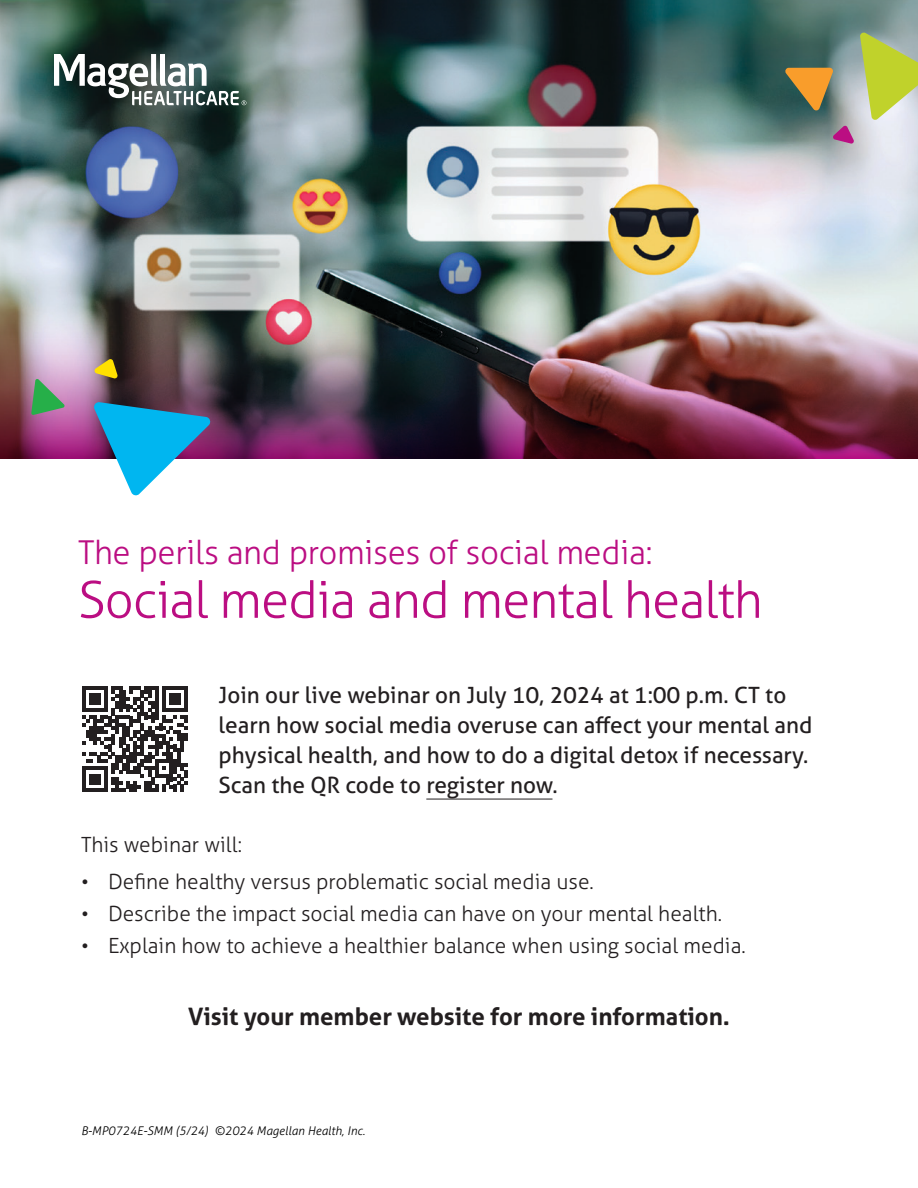
<style>
.page{position:relative;width:918px;height:1188px;background:#fff}
.page>*{position:absolute;margin:0;border:0;box-sizing:border-box;transform-origin:0 0}
._2-part_Headline_Large_text{font:300 51px "Aller";letter-spacing:-.02em;color:#bb0e82}
._2-part_Headline_Small_text{font:300 33px "Aller";letter-spacing:-.01em;color:#bb0e82}
.Body_copy{font:700 24px "Aller";color:#231f20}
.webinar_description{font:22.5px/30px "Aller";color:#231f20}
.Body_copy-2{font:300 21px "Aller";color:#231f20}
.Footer_Item_Code_Copyright{font:italic 300 12px "Aller";color:#000}
</style>
<div class="page">
<img style="left:0;top:0;width:918px;height:318px">
<img style="left:0;top:318px;width:918px;height:141px">
<svg style="left:54px;top:54px;width:192px;height:51px"></svg>
<svg style="left:784px;top:32px;width:134px;height:112px;background:#9da57d"></svg>
<svg style="left:93px;top:402px;width:119px;height:94px"></svg>
<svg style="left:31px;top:378px;width:34px;height:37px"></svg>
<svg style="left:94px;top:359px;width:24px;height:20px"></svg>
<hr style="left:426px;top:799px;width:126px;height:1px;background:#231f20">
<svg style="left:82px;top:687px;width:106px;height:105px"></svg>
<p class="_2-part_Headline_Small_text" style="left:78px;top:531px;width:576px">The perils and promises of social media:</p>
<p class="_2-part_Headline_Large_text" style="left:78px;top:567px;width:686px">Social media and mental health</p>
<p class="webinar_description" style="left:219px;top:680px;width:595px">Join our live webinar on July 10, 2024 at 1:00 p.m. CT to learn how social media overuse can affect your mental and physical health, and how to do a digital detox if necessary.<br>Scan the QR code to register now.</p>
<p class="Body_copy-2" style="left:81px;top:832px;width:162px">This webinar will:</p>
<p class="Body_copy-2" style="left:81px;top:868px;width:514px">• Define healthy versus problematic social media use.</p>
<p class="Body_copy-2" style="left:81px;top:900px;width:643px">• Describe the impact social media can have on your mental health.</p>
<p class="Body_copy-2" style="left:81px;top:932px;width:666px">• Explain how to achieve a healthier balance when using social media.</p>
<p class="Body_copy" style="left:188px;top:1001px;width:543px">Visit your member website for more information.</p>
<p class="Footer_Item_Code_Copyright" style="left:81px;top:1123px;width:286px">B-MP0724E-SMM (5/24) ©2024 Magellan Health, Inc.</p>
</div>
